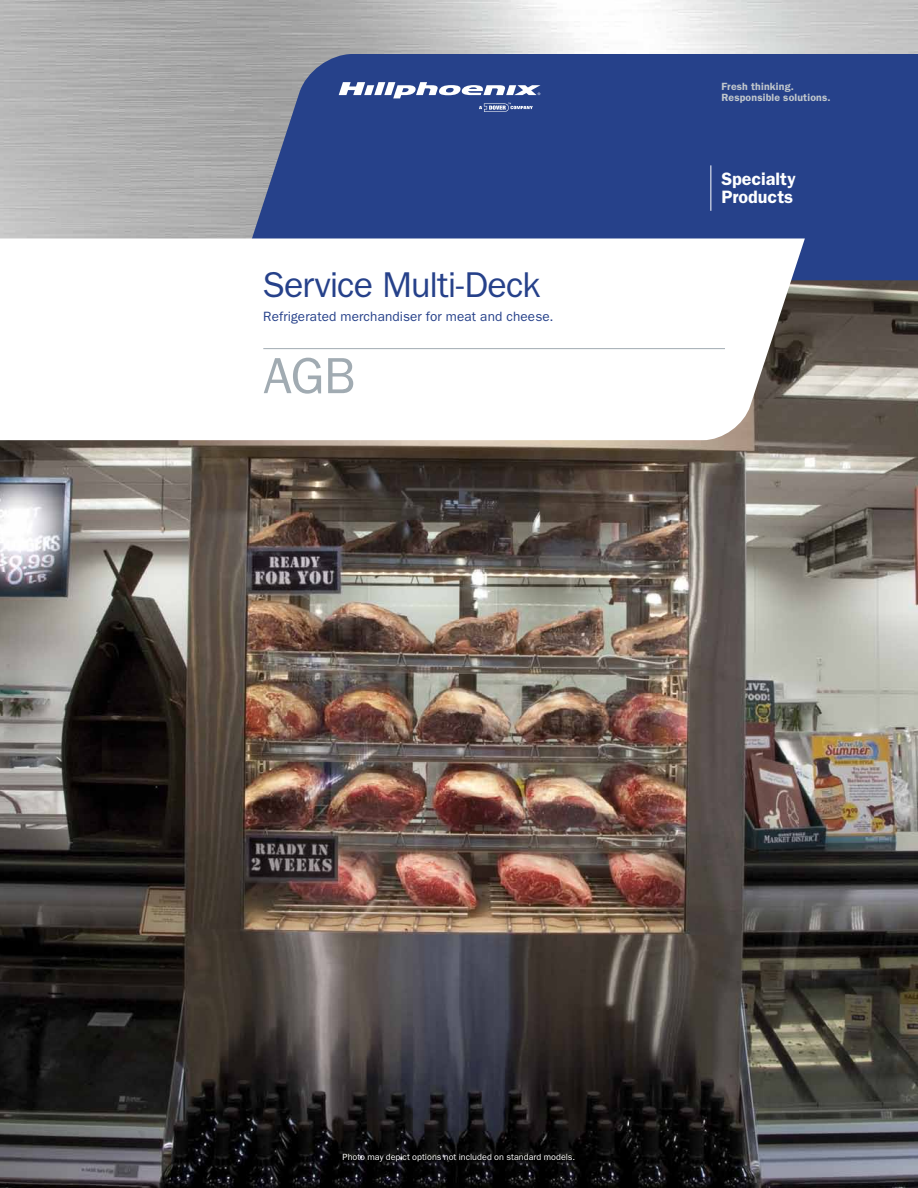
<style>
.page{position:relative;width:918px;height:1188px;background:#fff}
.page>*{position:absolute;margin:0;border:0;box-sizing:border-box;transform-origin:0 0}
.t1{font:51px "Franklin Gothic";color:#a1abb2}
.t2{font:36px "Franklin Gothic";letter-spacing:-.025em;color:#26418a}
.t3{font:600 18px/18px "Franklin Gothic";color:#fff}
.t4{font:13.5px "Franklin Gothic";letter-spacing:.01em;color:#26418a}
.t5{font:600 10.5px/10.5px "Franklin Gothic";letter-spacing:.015em;color:#c1c7cc}
.t6{font:9px "Franklin Gothic";letter-spacing:.005em;color:#fff}
</style>
<div class="page">
<img style="left:0;top:280px;width:918px;height:908px">
<svg style="left:238px;top:54px;width:680px;height:226px;background:#2f488b"></svg>
<hr style="left:710px;top:165px;width:1px;height:46px;background:#fff">
<svg style="left:339px;top:82px;width:202px;height:30px"></svg>
<svg style="left:0;top:238px;width:805px;height:202px"></svg>
<hr style="left:263px;top:348px;width:462px;height:1px;background:#a1abb2">
<h2 class="t2" style="left:263px;top:264px;width:279px">Service Multi-Deck</h2>
<h3 class="t4" style="left:263px;top:308px;width:292px">Refrigerated merchandiser for meat and cheese.</h3>
<h1 class="t1" style="left:263px;top:347px;width:94px">AGB</h1>
<p class="t5" style="left:721px;top:81px;width:111px">Fresh thinking.<br>Responsible solutions.</p>
<h3 class="t3" style="left:721px;top:170px;width:76px">Specialty<br>Products</h3>
<p class="t6" style="left:343px;top:1152px;width:234px">Photo may depict options not included on standard models.</p>
</div>
